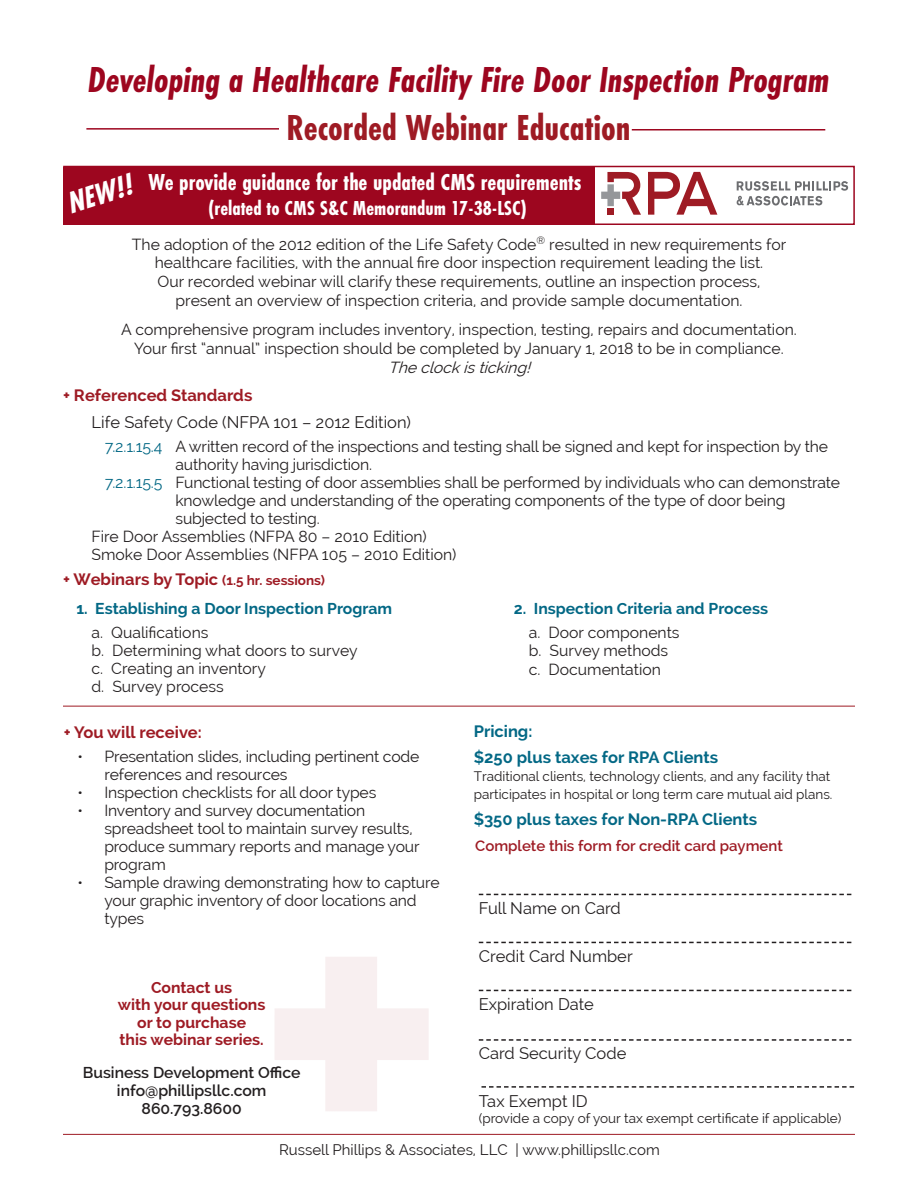
<style>
.page{position:relative;width:918px;height:1188px;background:#fff}
.page>*{position:absolute;margin:0;border:0;box-sizing:border-box;transform-origin:0 0}
.t1{font:italic 700 37.5px "Futura PT Cond";color:#9d061f}
.t2{font:700 37.5px "Futura PT Cond";color:#9e1b24}
.t3{font:italic 700 31.5px "Futura PT Cond";color:#fff}
.t4{font:700 24px "Futura PT Cond";color:#fff}
.t5{font:700 21px "Futura PT Cond";color:#fff}
.t6{font:16.5px "Raleway";color:#231f20}
.t7{font:700 16.5px "Raleway";color:#9e1b24}
.t8{font:700 16.5px "Raleway";color:#036885}
.t9{font:15.75px/18px "Raleway";letter-spacing:-.01em;color:#231f20}
.t10{font:700 15.75px "Raleway";color:#036885}
.t11{font:600 15.75px "Raleway";color:#231f20}
.t12{font:700 15.75px "Raleway";color:#9e1b24}
.t13{font:italic 15.75px "Raleway";color:#231f20}
.t14{font:15px "Raleway";color:#231f20}
.t15{font:600 15px "Raleway";color:#9e1b24}
.t16{font:13.5px/18px "Raleway";color:#231f20}
.s1{color:#036885}
.s2{font-size:13.5px}
</style>
<div class="page">
<svg style="left:648px;top:172px;width:69px;height:43px"></svg>
<svg style="left:601px;top:172px;width:40px;height:43px"></svg>
<div style="left:607px;top:208px;width:7px;height:7px;background:#9e1b24"></div>
<svg style="left:737px;top:181px;width:111px;height:25px"></svg>
<hr style="left:63px;top:1134px;width:792px;height:1px;background:#9e1b24">
<hr style="left:63px;top:706px;width:792px;height:1px;background:#9e1b24">
<svg style="left:275px;top:957px;width:154px;height:154px"></svg>
<div style="left:63px;top:167px;width:532px;height:58px;background:#9d061f"></div>
<svg style="left:479px;top:894px;width:372px;height:1px"></svg>
<svg style="left:479px;top:942px;width:372px;height:1px"></svg>
<svg style="left:479px;top:990px;width:372px;height:1px"></svg>
<svg style="left:479px;top:1039px;width:372px;height:2px"></svg>
<svg style="left:482px;top:1086px;width:372px;height:2px"></svg>
<hr style="left:86px;top:128px;width:193px;height:2px;background:#9d061f">
<hr style="left:632px;top:129px;width:193px;height:1px;background:#9d061f">
<div style="left:63px;top:166px;width:792px;height:59px;border:2px solid #9d061f"></div>
<p class="t1" style="left:88px;top:57px;width:743px">Developing a Healthcare Facility Fire Door Inspection Program</p>
<p class="t2" style="left:287px;top:105px;width:345px">Recorded Webinar Education</p>
<p class="t3" style="left:62px;top:187px;width:69px;rotate:-18deg">NEW!!</p>
<p class="t4" style="left:148px;top:168px;width:434px">We provide guidance for the updated CMS requirements</p>
<p class="t5" style="left:208px;top:196px;width:320px">(related to CMS S&amp;C Memorandum 17-38-LSC)</p>
<p class="t9" style="left:132px;top:235px;width:656px">The adoption of the 2012 edition of the Life Safety Code<sup>®</sup> resulted in new requirements for</p>
<p class="t9" style="left:155px;top:254px;width:610px">healthcare facilities, with the annual fire door inspection requirement leading the list.</p>
<p class="t9" style="left:157px;top:273px;width:605px">Our recorded webinar will clarify these requirements, outline an inspection process,</p>
<p class="t9" style="left:176px;top:291px;width:568px">present an overview of inspection criteria, and provide sample documentation.</p>
<p class="t9" style="left:121px;top:321px;width:677px">A comprehensive program includes inventory, inspection, testing, repairs and documentation.</p>
<p class="t9" style="left:134px;top:339px;width:651px">Your first “annual” inspection should be completed by January 1, 2018 to be in compliance.</p>
<p class="t13" style="left:388px;top:358px;width:149px">Theclockisticking!</p>
<p class="t7" style="left:63px;top:385px;width:191px">+ Referenced Standards</p>
<p class="t6" style="left:91px;top:412px;width:321px">Life Safety Code (NFPA 101 – 2012 Edition)</p>
<p class="t9" style="left:176px;top:437px;width:654px;text-indent:-71px"><span class="s1">7.2.1.15.4</span> A written record of the inspections and testing shall be signed and kept for inspection by the authority having jurisdiction.</p>
<p class="t9" style="left:176px;top:473px;width:666px;text-indent:-71px"><span class="s1">7.2.1.15.5</span> Functional testing of door assemblies shall be performed by individuals who can demonstrate knowledge and understanding of the operating components of the type of door being subjected to testing.</p>
<p class="t9" style="left:92px;top:527px;width:337px">Fire Door Assemblies (NFPA 80 – 2010 Edition)</p>
<p class="t9" style="left:92px;top:545px;width:367px">Smoke Door Assemblies (NFPA 105 – 2010 Edition)</p>
<p class="t7" style="left:63px;top:570px;width:264px">+ Webinars by Topic <span class="s2">(1.5 hr. sessions)</span></p>
<p class="t10" style="left:76px;top:599px;width:317px">1. Establishing a Door Inspection Program</p>
<p class="t9" style="left:92px;top:623px;width:118px">a. Qualifications</p>
<p class="t9" style="left:92px;top:641px;width:268px">b. Determining what doors to survey</p>
<p class="t9" style="left:92px;top:659px;width:176px">c. Creating an inventory</p>
<p class="t9" style="left:92px;top:677px;width:134px">d. Survey process</p>
<p class="t7" style="left:64px;top:723px;width:140px">+ You will receive:</p>
<p class="t9" style="left:104px;top:747px;width:317px;text-indent:-27px">• Presentation slides, including pertinent code references and resources</p>
<p class="t9" style="left:77px;top:783px;width:300px">• Inspection checklists for all door types</p>
<p class="t9" style="left:104px;top:801px;width:317px;text-indent:-27px">• Inventory and survey documentation spreadsheet tool to maintain survey results, produce summary reports and manage your program</p>
<p class="t9" style="left:104px;top:873px;width:337px;text-indent:-27px">• Sample drawing demonstrating how to capture your graphic inventory of door locations and types</p>
<p class="t12" style="left:151px;top:979px;width:83px">Contact us</p>
<p class="t12" style="left:118px;top:996px;width:149px">with your questions</p>
<p class="t12" style="left:137px;top:1013px;width:111px">or to purchase</p>
<p class="t12" style="left:120px;top:1030px;width:146px">this webinar series.</p>
<p class="t11" style="left:83px;top:1063px;width:219px">Business Development Office</p>
<p class="t11" style="left:117px;top:1081px;width:151px">info@phillipsllc.com</p>
<p class="t11" style="left:142px;top:1099px;width:102px">860.793.8600</p>
<p class="t10" style="left:514px;top:600px;width:256px">2. Inspection Criteria and Process</p>
<p class="t9" style="left:529px;top:624px;width:152px">a. Door components</p>
<p class="t9" style="left:529px;top:642px;width:141px">b. Survey methods</p>
<p class="t9" style="left:529px;top:661px;width:133px">c. Documentation</p>
<p class="t8" style="left:474px;top:722px;width:60px">Pricing:</p>
<p class="t8" style="left:474px;top:748px;width:246px">$250 plus taxes for RPA Clients</p>
<p class="t16" style="left:474px;top:767px;width:360px">Traditional clients, technology clients, and any facility that participates in hospital or long term care mutual aid plans.</p>
<p class="t8" style="left:474px;top:810px;width:285px">$350 plus taxes for Non-RPA Clients</p>
<p class="t15" style="left:475px;top:837px;width:309px">Complete this form for credit card payment</p>
<p class="t6" style="left:479px;top:898px;width:144px">Full Name on Card</p>
<p class="t6" style="left:479px;top:947px;width:155px">Credit Card Number</p>
<p class="t6" style="left:479px;top:995px;width:117px">Expiration Date</p>
<p class="t6" style="left:479px;top:1043px;width:149px">Card Security Code</p>
<p class="t6" style="left:479px;top:1092px;width:110px">Tax Exempt ID</p>
<p class="t16" style="left:479px;top:1109px;width:364px">(provide a copy of your tax exempt certificate if applicable)</p>
<p class="t14" style="left:279px;top:1141px;width:382px">Russell Phillips &amp; Associates, LLC | www.phillipsllc.com</p>
</div>
